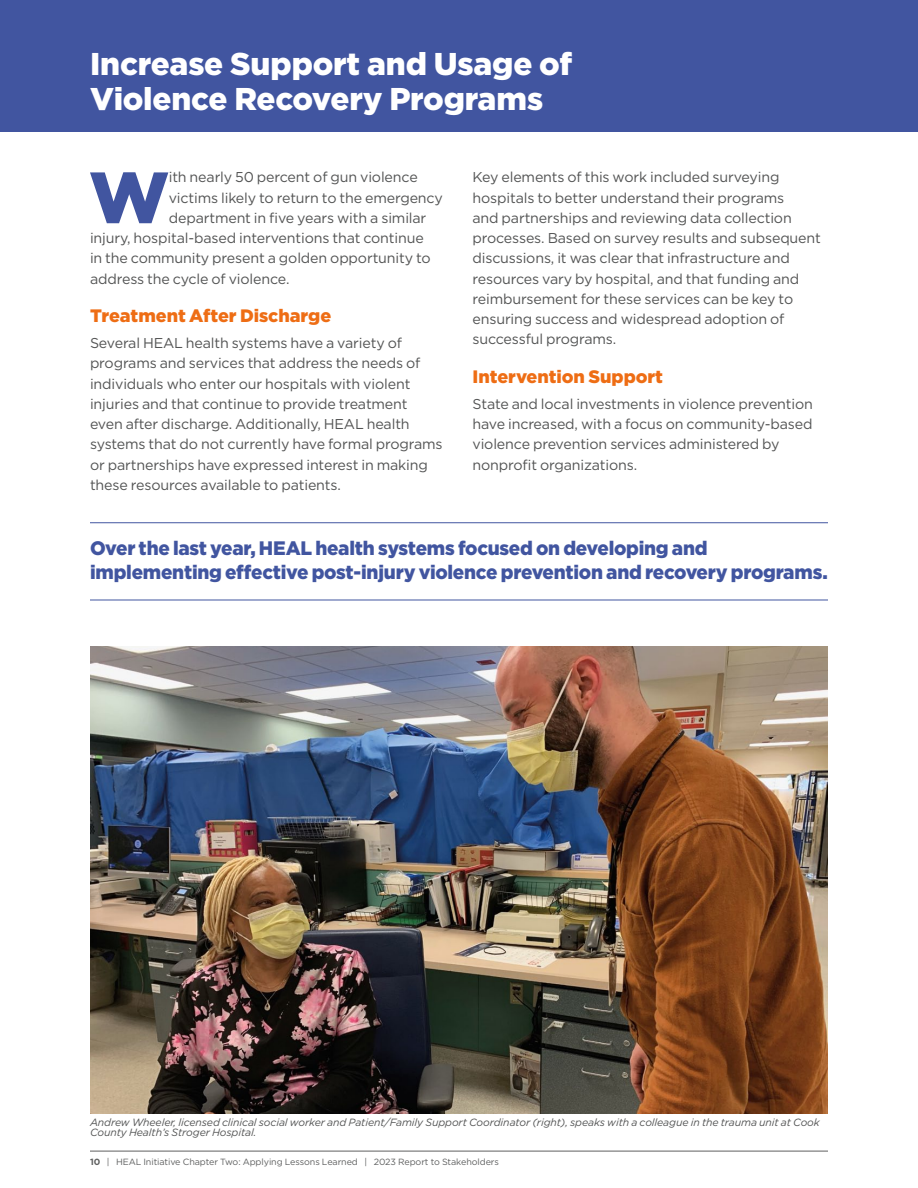
<style>
.page{position:relative;width:918px;height:1188px;background:#fff}
.page>*{position:absolute;margin:0;border:0;box-sizing:border-box;transform-origin:0 0}
.Body_reg{font:900 72.15px "Gotham";color:#4155a0}
.Headline_A{font:900 31.5px/34.5px "Gotham";letter-spacing:-.005em;color:#fff}
.Body_CALLOUT{font:900 19.5px/24px "Gotham";letter-spacing:-.015em;color:#4155a0}
.Subhead_1{font:900 18px "Gotham";color:#ee6d14}
.Body_reg-2{font:14.25px/20.2px "Gotham";letter-spacing:-.01em;color:#535454}
.Body_reg_bullet{font:italic 10.5px/10.5px "Gotham";letter-spacing:-.01em;color:#535454}
.t1{font:9px "Gotham";letter-spacing:-.01em;color:#5f6060}
.s1{font-weight:700}
</style>
<div class="page">
<hr style="left:90px;top:1151px;width:738px;height:1px;background:#5f6060">
<div style="left:0;top:0;width:918px;height:132px;background:#4155a0"></div>
<img style="left:90px;top:647px;width:738px;height:466px">
<hr style="left:90px;top:522px;width:738px;height:1px;background:#4155a0">
<hr style="left:90px;top:600px;width:738px;height:1px;background:#4155a0">
<p class="Headline_A" style="left:90px;top:47px;width:484px">Increase Support and Usage of<br>Violence Recovery Programs</p>
<p class="Body_reg" style="left:89px;top:148px;width:82px">W</p>
<p class="Body_reg-2" style="left:169px;top:167px;width:251px">ith nearly 50 percent of gun violence</p>
<p class="Body_reg-2" style="left:169px;top:187px;width:276px">victims likely to return to the emergency</p>
<p class="Body_reg-2" style="left:169px;top:207px;width:259px">department in five years with a similar</p>
<p class="Body_reg-2" style="left:90px;top:228px;width:335px">injury, hospital-based interventions that continue</p>
<p class="Body_reg-2" style="left:90px;top:248px;width:342px">in the community present a golden opportunity to</p>
<p class="Body_reg-2" style="left:90px;top:268px;width:201px">address the cycle of violence.</p>
<p class="Subhead_1" style="left:90px;top:303px;width:243px">Treatment After Discharge</p>
<p class="Body_reg-2" style="left:90px;top:333px;width:354px">Several HEAL health systems have a variety of programs and services that address the needs of individuals who enter our hospitals with violent injuries and that continue to provide treatment even after discharge. Additionally, HEAL health systems that do not currently have formal programs or partnerships have expressed interest in making these resources available to patients.</p>
<p class="Body_reg-2" style="left:472px;top:167px;width:350px">Key elements of this work included surveying hospitals to better understand their programs<br>and partnerships and reviewing data collection processes. Based on survey results and subsequent discussions, it was clear that infrastructure and resources vary by hospital, and that funding and reimbursement for these services can be key to ensuring success and widespread adoption of successful programs.</p>
<p class="Subhead_1" style="left:472px;top:364px;width:192px">Intervention Support</p>
<p class="Body_reg-2" style="left:472px;top:393px;width:342px">State and local investments in violence prevention have increased, with a focus on community-based violence prevention services administered by nonprofit organizations.</p>
<p class="Body_CALLOUT" style="left:90px;top:536px;width:739px">Over the last year, HEAL health systems focused on developing and implementing effective post-injury violence prevention and recovery programs.</p>
<p class="Body_reg_bullet" style="left:90px;top:1117px;width:731px">Andrew Wheeler, licensed clinical social worker and Patient/Family Support Coordinator (right), speaks with a colleague in the trauma unit at Cook<br>County Health’s Stroger Hospital.</p>
<p class="t1" style="left:90px;top:1156px;width:410px"><span class="s1">10</span> | HEAL Initiative Chapter Two: Applying Lessons Learned | 2023 Report to Stakeholders</p>
</div>
